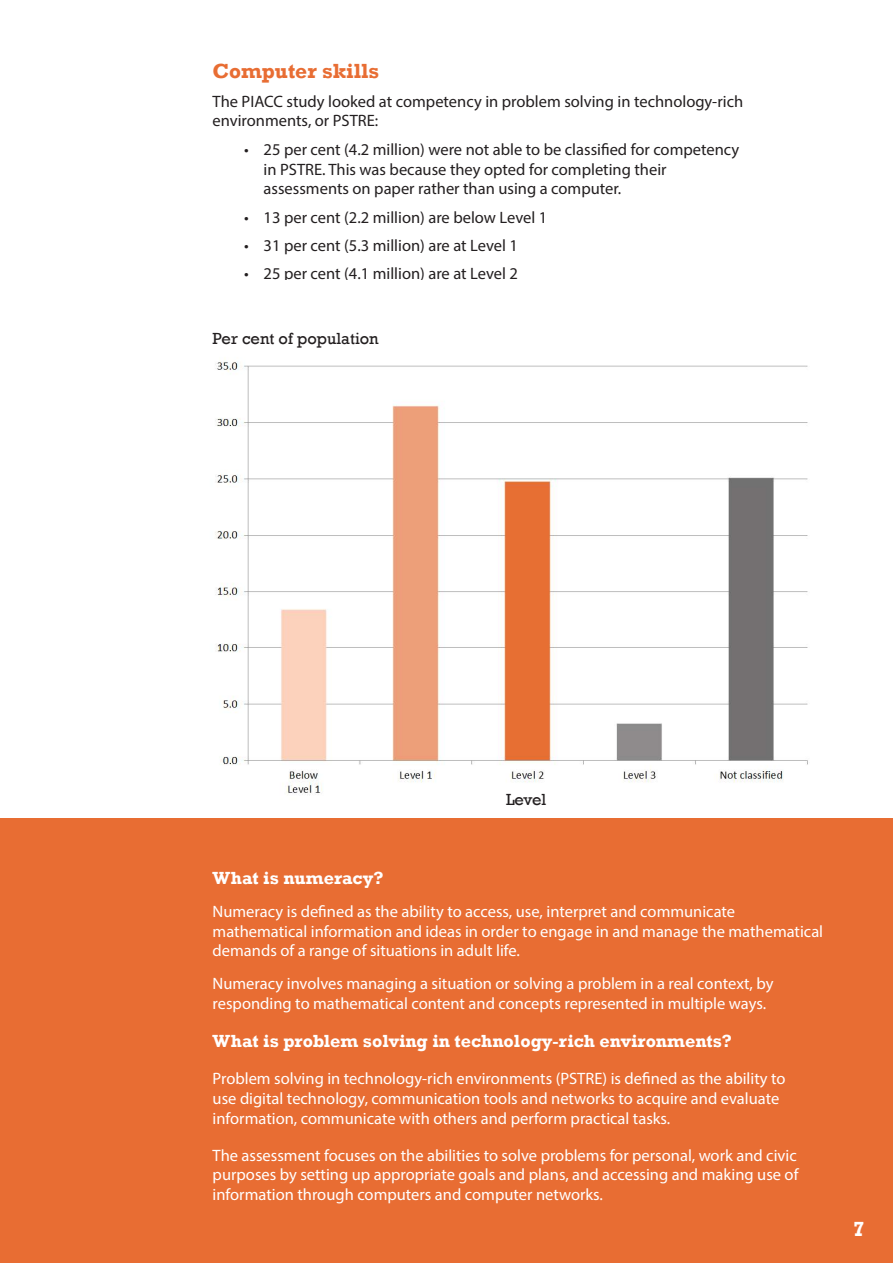
<style>
.page{position:relative;width:893px;height:1263px;background:#fff}
.page>*{position:absolute;margin:0;border:0;box-sizing:border-box;transform-origin:0 0}
.t1{font:700 21px "Rockwell";color:#e86d33}
.t2{font:700 21px "Rockwell";color:#fff}
.t3{font:700 18px "Rockwell";color:#fff}
.t4{font:16.5px/19.8px "Myriad Pro";color:#fff}
.t5{font:16.5px/19.8px "Myriad Pro";color:#231f20}
.t6{font:16.5px "Rockwell";color:#231f20}
</style>
<div class="page">
<div style="left:0;top:819px;width:893px;height:444px;background:#e86d33"></div>
<img style="left:215px;top:361px;width:593px;height:432px">
<p class="t1" style="left:213px;top:59px;width:168px">Computer skills</p>
<p class="t5" style="left:213px;top:91px;width:532px">The PIACC study looked at competency in problem solving in technology-rich environments, or PSTRE:</p>
<p class="t5" style="left:264px;top:139px;width:477px;text-indent:-20px">• 25 per cent (4.2 million) were not able to be classified for competency in PSTRE. This was because they opted for completing their assessments on paper rather than using a computer.</p>
<p class="t5" style="left:244px;top:207px;width:305px">• 13 per cent (2.2 million) are below Level 1</p>
<p class="t5" style="left:244px;top:235px;width:275px">• 31 per cent (5.3 million) are at Level 1</p>
<p class="t5" style="left:244px;top:264px;width:275px">• 25 per cent (4.1 million) are at Level 2</p>
<p class="t6" style="left:213px;top:329px;width:168px">Per cent of population</p>
<p class="t6" style="left:506px;top:790px;width:42px">Level</p>
<p class="t3" style="left:213px;top:867px;width:172px">What is numeracy?</p>
<p class="t4" style="left:213px;top:901px;width:612px">Numeracy is defined as the ability to access, use, interpret and communicate mathematical information and ideas in order to engage in and manage the mathematical demands of a range of situations in adult life.</p>
<p class="t4" style="left:213px;top:973px;width:562px">Numeracy involves managing a situation or solving a problem in a real context, by responding to mathematical content and concepts represented in multiple ways.</p>
<p class="t3" style="left:213px;top:1030px;width:521px">What is problem solving in technology-rich environments?</p>
<p class="t4" style="left:213px;top:1068px;width:574px">Problem solving in technology-rich environments (PSTRE) is defined as the ability to use digital technology, communication tools and networks to acquire and evaluate information, communicate with others and perform practical tasks.</p>
<p class="t4" style="left:213px;top:1145px;width:587px;text-align:justify">The assessment focuses on the abilities to solve problems for personal, work and civic purposes by setting up appropriate goals and plans, and accessing and making use of information through computers and computer networks.</p>
<p class="t2" style="left:853px;top:1216px;width:13px">7</p>
</div>
